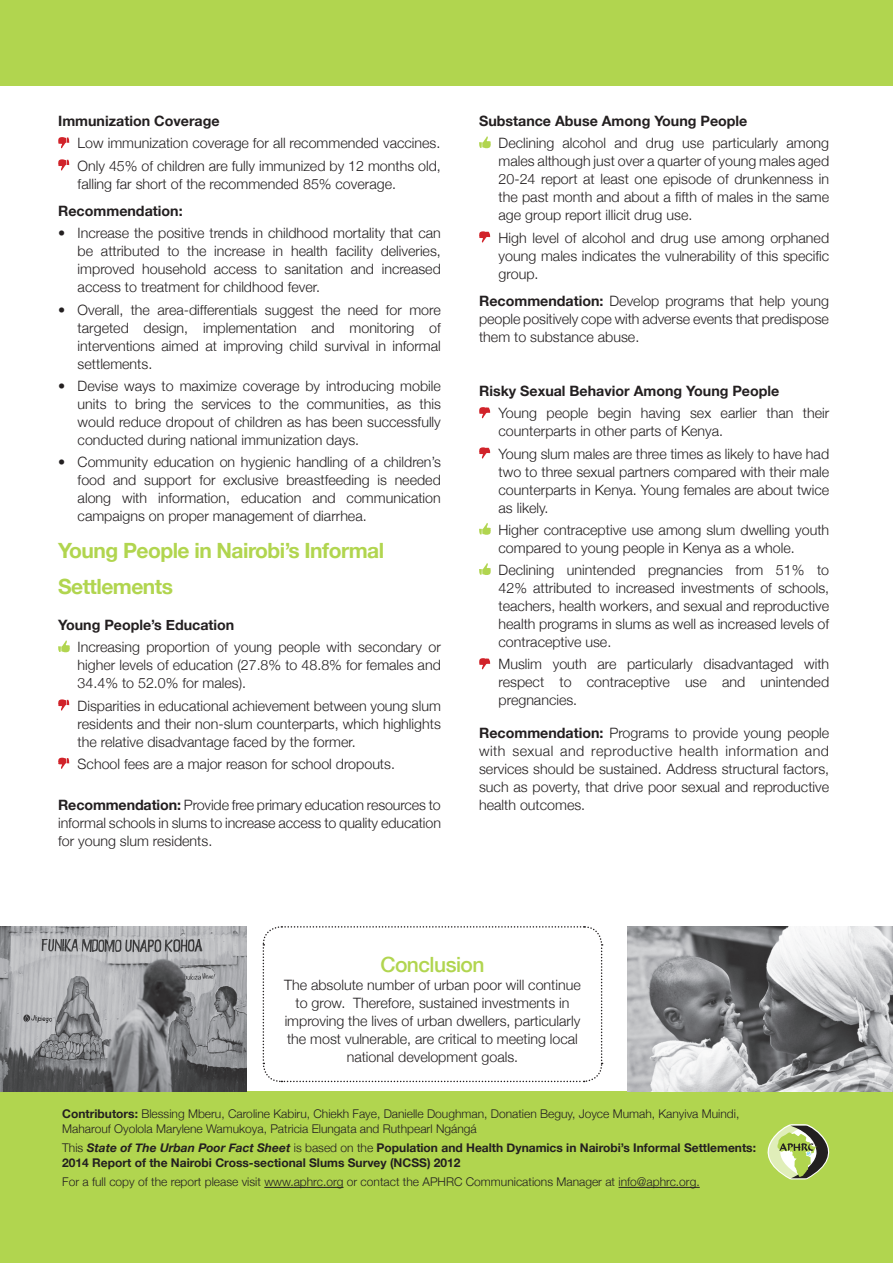
<style>
.page{position:relative;width:893px;height:1263px;background:#fff}
.page>*{position:absolute;margin:0;border:0;box-sizing:border-box;transform-origin:0 0}
.fact_subhead{font:700 21px/36px "Helvetica Neue";letter-spacing:-.025em;color:#b1d54f}
.Body_text{font:500 21px "Helvetica Neue";letter-spacing:-.025em;color:#b1d54f}
.tabs{font:300 14.25px/18px "Helvetica Neue";color:#231f20;text-align:justify}
.Body_text-2{font:300 14.25px/18px "Helvetica Neue";color:#231f20;text-align:justify}
.Body_text-3{font:700 14.25px "Helvetica Neue";color:#231f20}
.fact_subhead-2{font:700 14.25px "Helvetica Neue";color:#231f20}
.tabs-2{font:300 12px/15px "Helvetica Neue";color:#231f20}
.tabs-3{font:700 12px/15px "Helvetica Neue";color:#231f20}
.s1{font-weight:700}
.s2{font-weight:300}
.s3{font-style:italic}
</style>
<div class="page">
<div style="left:0;top:0;width:893px;height:85px;background:#b1d54f"></div>
<div style="left:0;top:1091px;width:893px;height:172px;background:#b1d54f"></div>
<hr style="left:264px;top:1187px;width:79px;height:1px;background:#231f20">
<hr style="left:618px;top:1187px;width:82px;height:1px;background:#231f20">
<svg style="left:767px;top:1124px;width:63px;height:55px"></svg>
<svg style="left:58px;top:137px;width:12px;height:12px"></svg>
<svg style="left:58px;top:159px;width:12px;height:12px"></svg>
<svg style="left:58px;top:640px;width:12px;height:13px"></svg>
<svg style="left:58px;top:699px;width:12px;height:12px"></svg>
<svg style="left:58px;top:757px;width:12px;height:12px"></svg>
<svg style="left:479px;top:136px;width:12px;height:13px"></svg>
<svg style="left:479px;top:231px;width:12px;height:12px"></svg>
<svg style="left:479px;top:407px;width:12px;height:12px"></svg>
<svg style="left:479px;top:447px;width:12px;height:12px"></svg>
<svg style="left:479px;top:523px;width:12px;height:12px"></svg>
<svg style="left:479px;top:563px;width:12px;height:12px"></svg>
<svg style="left:479px;top:658px;width:12px;height:12px"></svg>
<img style="left:0;top:926px;width:246px;height:165px">
<img style="left:628px;top:926px;width:265px;height:165px">
<svg style="left:262px;top:926px;width:341px;height:157px"></svg>
<p class="Body_text-3" style="left:58px;top:112px;width:163px">Immunization Coverage</p>
<p class="tabs" style="left:78px;top:134px;width:364px">Low immunization coverage for all recommended vaccines.</p>
<p class="tabs" style="left:78px;top:156px;width:365px">Only 45% of children are fully immunized by 12 months old, falling far short of the recommended 85% coverage.</p>
<p class="Body_text-3" style="left:58px;top:202px;width:126px">Recommendation:</p>
<p class="tabs" style="left:78px;top:224px;width:365px;text-indent:-20px">• Increase the positive trends in childhood mortality that can be attributed to the increase in health facility deliveries, improved household access to sanitation and increased access to treatment for childhood fever.</p>
<p class="tabs" style="left:78px;top:300px;width:365px;text-indent:-20px">• Overall, the area-differentials suggest the need for more targeted design, implementation and monitoring of interventions aimed at improving child survival in informal settlements.</p>
<p class="tabs" style="left:78px;top:376px;width:365px;text-indent:-20px">• Devise ways to maximize coverage by introducing mobile units to bring the services to the communities, as this would reduce dropout of children as has been successfully conducted during national immunization days.</p>
<p class="tabs" style="left:78px;top:453px;width:365px;text-indent:-20px">• Community education on hygienic handling of a children’s food and support for exclusive breastfeeding is needed along with information, education and communication campaigns on proper management of diarrhea.</p>
<p class="fact_subhead" style="left:58px;top:532px;width:327px">Young People in Nairobi’s Informal<br>Settlements</p>
<p class="fact_subhead-2" style="left:58px;top:616px;width:178px">Young People’s Education</p>
<p class="tabs" style="left:78px;top:638px;width:365px">Increasing proportion of young people with secondary or higher levels of education (27.8% to 48.8% for females and 34.4% to 52.0% for males).</p>
<p class="tabs" style="left:78px;top:696px;width:365px">Disparities in educational achievement between young slum residents and their non-slum counterparts, which highlights the relative disadvantage faced by the former.</p>
<p class="tabs" style="left:78px;top:754px;width:319px">School fees are a major reason for school dropouts.</p>
<p class="Body_text-2" style="left:58px;top:796px;width:384px"><span class="s1">Recommendation:</span> Provide free primary education resources to informal schools in slums to increase access to quality education for young slum residents.</p>
<p class="Body_text-3" style="left:479px;top:112px;width:270px">Substance Abuse Among Young People</p>
<p class="tabs" style="left:499px;top:134px;width:332px">Declining alcohol and drug use particularly among males although just over a quarter of young males aged 20-24 report at least one episode of drunkenness in the past month and about a fifth of males in the same age group report illicit drug use.</p>
<p class="tabs" style="left:499px;top:228px;width:332px">High level of alcohol and drug use among orphaned young males indicates the vulnerability of this specific group.</p>
<p class="Body_text-2" style="left:479px;top:292px;width:352px"><span class="s1">Recommendation:</span> Develop programs that help young people positively cope with adverse events that predispose them to substance abuse.</p>
<p class="Body_text-3" style="left:479px;top:382px;width:302px">Risky Sexual Behavior Among Young People</p>
<p class="tabs" style="left:499px;top:404px;width:332px">Young people begin having sex earlier than their counterparts in other parts of Kenya.</p>
<p class="tabs" style="left:499px;top:444px;width:332px">Young slum males are three times as likely to have had two to three sexual partners compared with their male counterparts in Kenya. Young females are about twice as likely.</p>
<p class="tabs" style="left:499px;top:520px;width:332px">Higher contraceptive use among slum dwelling youth compared to young people in Kenya as a whole.</p>
<p class="tabs" style="left:499px;top:561px;width:332px">Declining unintended pregnancies from 51% to 42% attributed to increased investments of schools, teachers, health workers, and sexual and reproductive health programs in slums as well as increased levels of contraceptive use.</p>
<p class="tabs" style="left:499px;top:655px;width:332px">Muslim youth are particularly disadvantaged with respect to contraceptive use and unintended pregnancies.</p>
<p class="Body_text-2" style="left:479px;top:724px;width:352px"><span class="s1">Recommendation:</span> Programs to provide young people with sexual and reproductive health information and services should be sustained. Address structural factors, such as poverty, that drive poor sexual and reproductive health outcomes.</p>
<p class="Body_text" style="left:380px;top:952px;width:106px">Conclusion</p>
<p class="Body_text-2" style="left:284px;top:976px;width:298px;text-align:center">The absolute number of urban poor will continue to grow. Therefore, sustained investments in improving the lives of urban dwellers, particularly the most vulnerable, are critical to meeting local national development goals.</p>
<p class="tabs-2" style="left:62px;top:1106px;width:679px"><span class="s1">Contributors:</span> Blessing Mberu, Caroline Kabiru, Chiekh Faye, Danielle Doughman, Donatien Beguy, Joyce Mumah, Kanyiva Muindi,<br>Maharouf Oyolola Marylene Wamukoya, Patricia Elungata and Ruthpearl Ngángá</p>
<p class="tabs-3" style="left:62px;top:1140px;width:695px"><span class="s2">This</span> <span class="s3">State of The Urban Poor Fact Sheet</span> <span class="s2">is based on the</span> Population and Health Dynamics in Nairobi’s Informal Settlements:<br>2014 Report of the Nairobi Cross-sectional Slums Survey (NCSS) 2012</p>
<p class="tabs-2" style="left:62px;top:1174px;width:639px">For a full copy of the report please visit www.aphrc.org or contact the APHRC Communications Manager at info@aphrc.org.</p>
</div>
